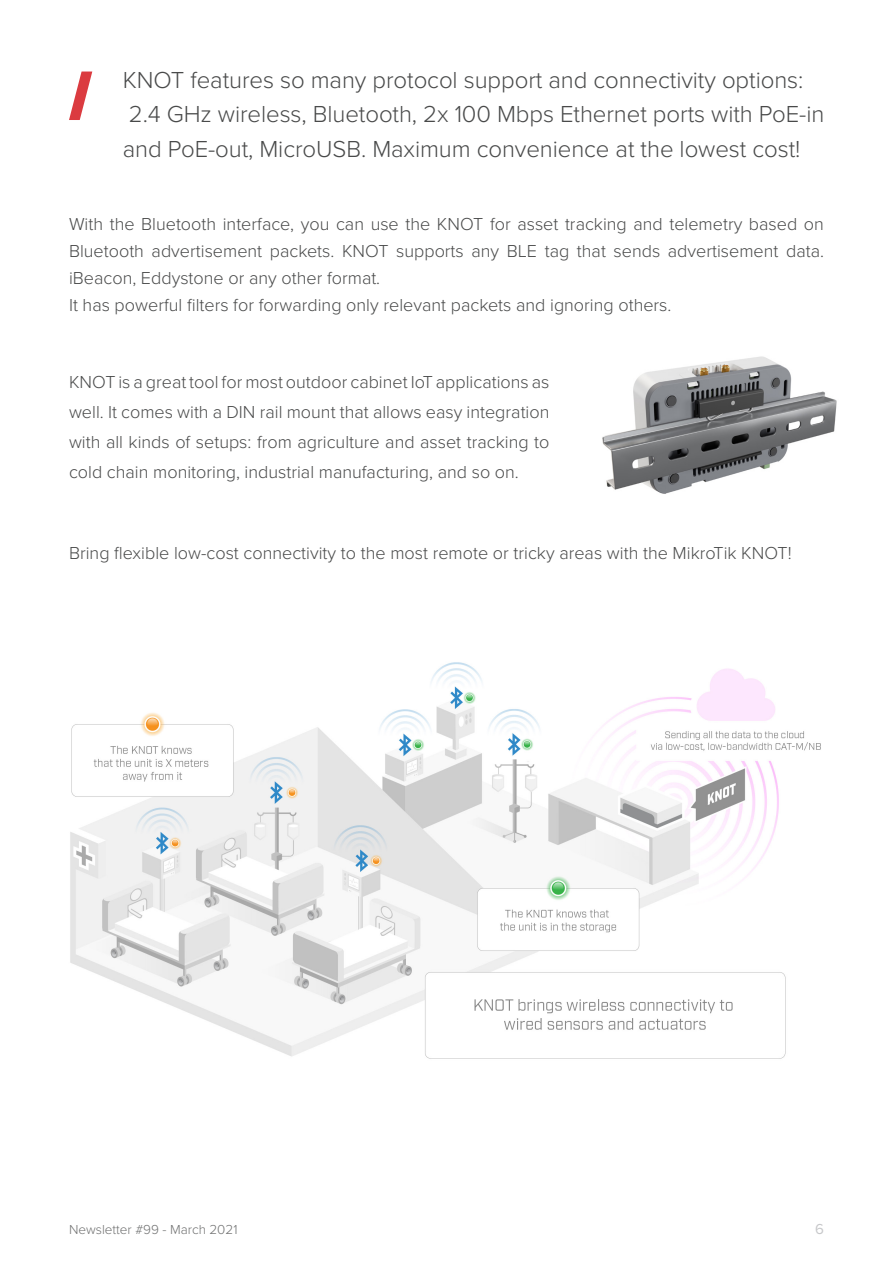
<style>
.page{position:relative;width:893px;height:1263px;background:#fff}
.page>*{position:absolute;margin:0;border:0;box-sizing:border-box;transform-origin:0 0}
.Teksts{font:300 24px/34.5px "Proxima Nova";letter-spacing:-.005em;color:#494a4a}
.Teksts-2{font:300 18px/30px "Proxima Nova";color:#494a4a;text-align:justify}
.t1{font:15px "Proxima Nova";color:#c7c8ca}
.t2{font:300 13.5px "Proxima Nova";color:#6f7070}
</style>
<div class="page">
<img style="left:602px;top:356px;width:235px;height:138px">
<svg style="left:69px;top:72px;width:23px;height:48px"></svg>
<img style="left:70px;top:662px;width:751px;height:397px">
<p class="Teksts" style="left:123px;top:61px;width:682px">KNOT features so many protocol support and connectivity options:</p>
<p class="Teksts" style="left:123px;top:96px;width:703px">2.4 GHz wireless, Bluetooth, 2x 100 Mbps Ethernet ports with PoE-in and PoE-out, MicroUSB. Maximum convenience at the lowest cost!</p>
<p class="Teksts-2" style="left:69px;top:209px;width:756px;line-height:27px">With the Bluetooth interface, you can use the KNOT for asset tracking and telemetry based on Bluetooth advertisement packets. KNOT supports any BLE tag that sends advertisement data. iBeacon, Eddystone or any other format.</p>
<p class="Teksts-2" style="left:69px;top:289px;width:604px">It has powerful filters for forwarding only relevant packets and ignoring others.</p>
<p class="Teksts-2" style="left:69px;top:366px;width:482px">KNOT is a great tool for most outdoor cabinet IoT applications as well. It comes with a DIN rail mount that allows easy integration with all kinds of setups: from agriculture and asset tracking to cold chain monitoring, industrial manufacturing, and so on.</p>
<p class="Teksts-2" style="left:69px;top:536px;width:724px">Bring flexible low-cost connectivity to the most remote or tricky areas with the MikroTik KNOT!</p>
<p class="t2" style="left:69px;top:1219px;width:170px">Newsletter #99 - March 2021</p>
<p class="t1" style="left:815px;top:1218px;width:10px">6</p>
</div>
